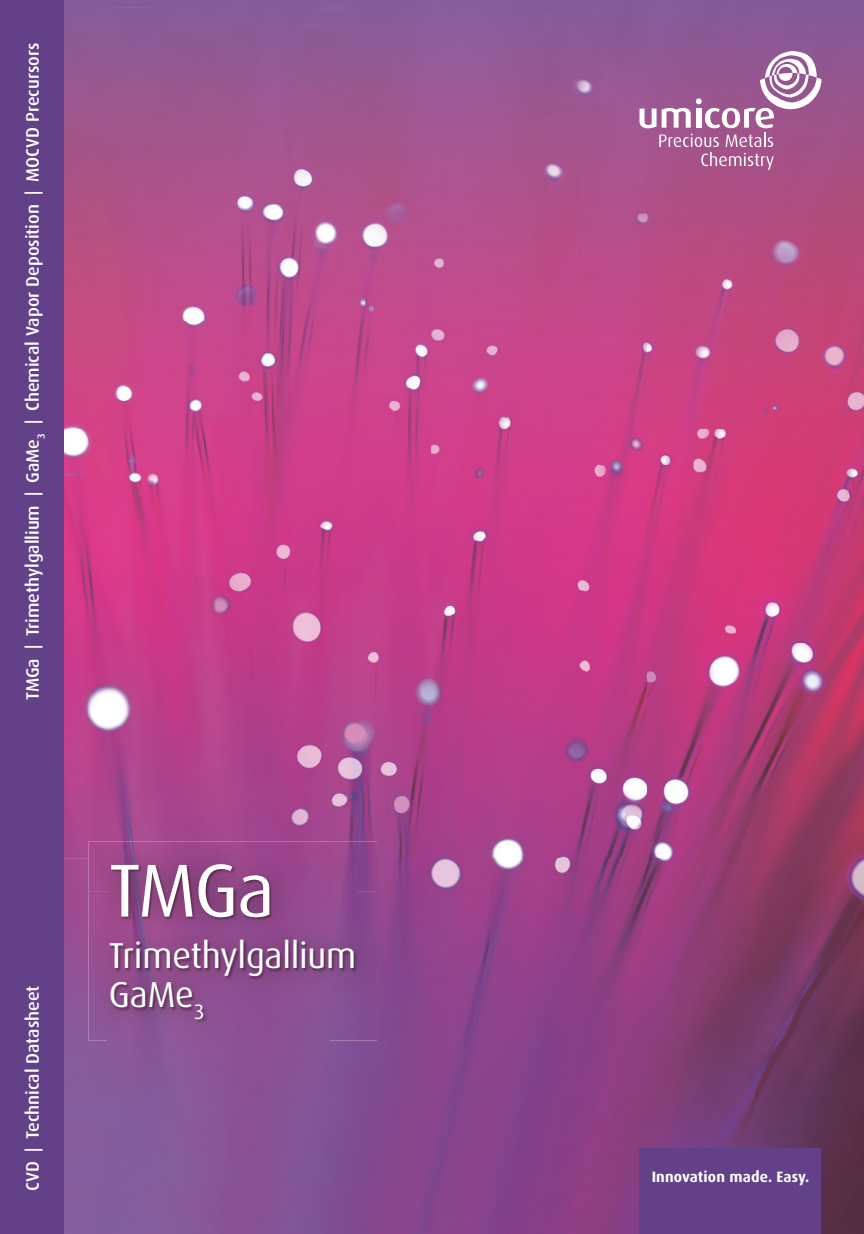
<style>
.page{position:relative;width:864px;height:1234px;background:#fff}
.page>*{position:absolute;margin:0;border:0;box-sizing:border-box;transform-origin:0 0}
.t1{font:75px "Dax";color:#fff}
.t2{font:36px/39px "Dax";letter-spacing:-.01em;color:#fff}
.t3{font:500 18px "Dax";color:#fff}
.t4{font:700 15px "Dax";letter-spacing:.01em;color:#fff}
</style>
<div class="page">
<img style="left:64px;top:0;width:799px;height:858px">
<img style="left:64px;top:858px;width:44px;height:375px">
<img style="left:377px;top:858px;width:378px;height:107px">
<img style="left:755px;top:858px;width:108px;height:375px">
<img style="left:324px;top:965px;width:431px;height:268px">
<div style="left:108px;top:1040px;width:216px;height:193px;background:#875698"></div>
<img style="left:88px;top:841px;width:289px;height:50px">
<img style="left:88px;top:891px;width:48px;height:149px">
<img style="left:329px;top:891px;width:48px;height:149px">
<div style="left:136px;top:1022px;width:193px;height:18px;background:#8c5395"></div>
<img style="left:109px;top:863px;width:248px;height:159px">
<div style="left:0;top:0;width:64px;height:1233px;background:#624189"></div>
<div style="left:639px;top:1148px;width:182px;height:85px;background:#624189"></div>
<svg style="left:639px;top:51px;width:182px;height:119px;background:#ac70a0"></svg>
<p class="t3" style="left:23px;top:700px;width:658px;rotate:-90deg">TMGa | Trimethylgallium | GaMe<sub>3</sub> | Chemical Vapor Deposition | MOCVD Precursors</p>
<p class="t3" style="left:23px;top:1191px;width:207px;rotate:-90deg">CVD | Technical Datasheet</p>
<h1 class="t1" style="left:109px;top:848px;width:167px">TMGa</h1>
<h2 class="t2" style="left:109px;top:936px;width:249px">Trimethylgallium<br>GaMe<sub>3</sub></h2>
<p class="t4" style="left:651px;top:1168px;width:159px">Innovation made. Easy.</p>
</div>
